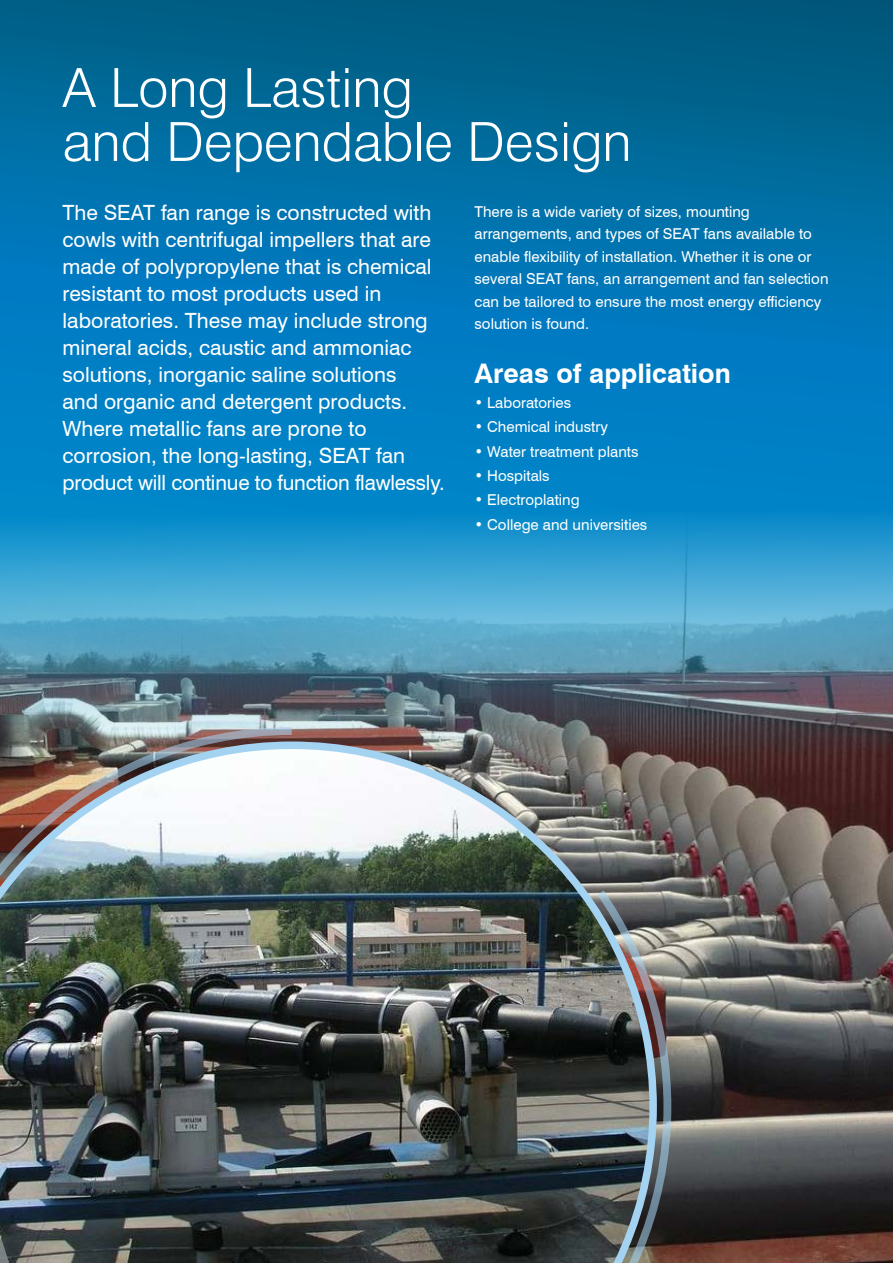
<style>
.page{position:relative;width:893px;height:1263px;background:#fff}
.page>*{position:absolute;margin:0;border:0;box-sizing:border-box;transform-origin:0 0}
.t1{font:300 54px/54px "Swiss 721 BT";color:#fff}
.t2{font:700 27px "Swis 721 BT";color:#fff}
.t3{font:21px/27px "Swiss 721 BT";color:#fff}
.t4{font:15px/22.5px "Swiss 721 BT";color:#fff}
</style>
<div class="page">
<svg style="left:0;top:0;width:893px;height:349px;background:#006da3"></svg>
<img style="left:0;top:349px;width:893px;height:914px">
<img style="left:0;top:723px;width:675px;height:540px">
<img style="left:0;top:870px;width:66px;height:393px">
<h1 class="t1" style="left:63px;top:60px;width:570px">A Long Lasting<br>and Dependable Design</h1>
<p class="t3" style="left:63px;top:198px;width:384px">The SEAT fan range is constructed with cowls with centrifugal impellers that are made of polypropylene that is chemical resistant to most products used in laboratories. These may include strong mineral acids, caustic and ammoniac solutions, inorganic saline solutions<br>and organic and detergent products.<br>Where metallic fans are prone to corrosion, the long-lasting, SEAT fan product will continue to function flawlessly.</p>
<p class="t4" style="left:475px;top:200px;width:355px">There is a wide variety of sizes, mounting arrangements, and types of SEAT fans available to enable flexibility of installation. Whether it is one or several SEAT fans, an arrangement and fan selection can be tailored to ensure the most energy efficiency solution is found.</p>
<p class="t2" style="left:475px;top:357px;width:258px">Areas of application</p>
<p class="t4" style="left:475px;top:391px;width:98px">• Laboratories</p>
<p class="t4" style="left:475px;top:415px;width:135px">• Chemical industry</p>
<p class="t4" style="left:475px;top:440px;width:165px">• Water treatment plants</p>
<p class="t4" style="left:475px;top:464px;width:77px">• Hospitals</p>
<p class="t4" style="left:475px;top:489px;width:107px">• Electroplating</p>
<p class="t4" style="left:475px;top:513px;width:174px">• College and universities</p>
</div>
